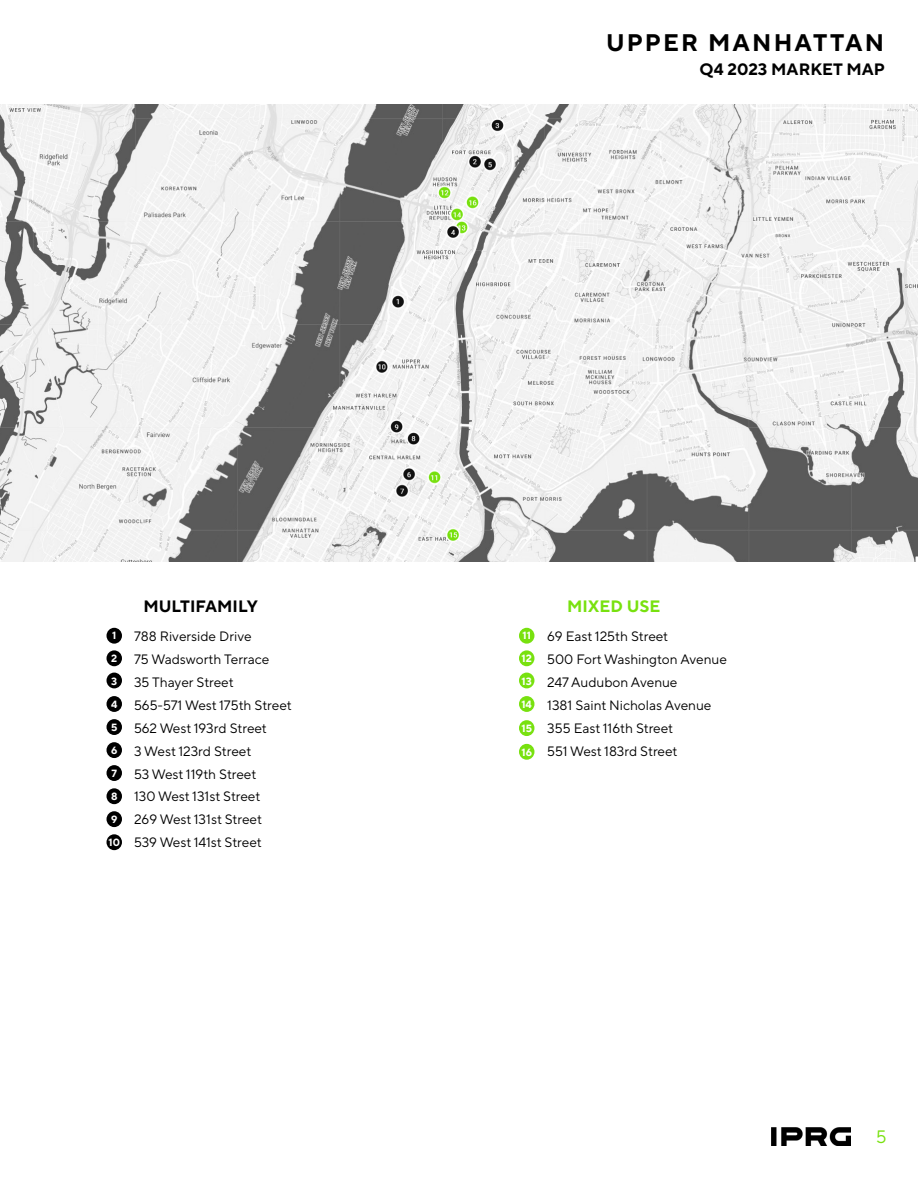
<style>
.page{position:relative;width:918px;height:1188px;background:#fff}
.page>*{position:absolute;margin:0;border:0;box-sizing:border-box;transform-origin:0 0}
.t1{font:700 24px "TT Norms Pro";letter-spacing:.09em;color:#000}
.t2{font:18px "TT Norms Pro";color:#78e10f}
.t3{font:700 16.5px "TT Norms Pro";color:#000}
.t4{font:700 16.5px "TT Norms Pro";color:#78e10f}
.t5{font:13.65px "TT Norms Pro";color:#000}
.t6{font:700 10.5px "TT Norms Pro";color:#fff}
</style>
<div class="page">
<img style="left:772px;top:1127px;width:78px;height:19px">
<hr style="left:0;top:103px;width:1px;height:179px;background:#ececed">
<img style="left:0;top:104px;width:918px;height:457px">
<div style="left:107px;top:628px;width:15px;height:16px;background:#000;border-radius:50%"></div>
<div style="left:107px;top:650px;width:15px;height:16px;background:#000;border-radius:50%"></div>
<div style="left:107px;top:673px;width:15px;height:15px;background:#000;border-radius:50%"></div>
<div style="left:107px;top:696px;width:15px;height:16px;background:#000;border-radius:50%"></div>
<div style="left:107px;top:719px;width:15px;height:16px;background:#000;border-radius:50%"></div>
<div style="left:107px;top:742px;width:15px;height:16px;background:#000;border-radius:50%"></div>
<div style="left:107px;top:765px;width:15px;height:16px;background:#000;border-radius:50%"></div>
<div style="left:107px;top:788px;width:15px;height:16px;background:#000;border-radius:50%"></div>
<div style="left:107px;top:811px;width:15px;height:16px;background:#000;border-radius:50%"></div>
<div style="left:107px;top:834px;width:15px;height:16px;background:#000;border-radius:50%"></div>
<div style="left:519px;top:628px;width:15px;height:16px;background:#78e10f;border-radius:50%"></div>
<div style="left:519px;top:696px;width:15px;height:16px;background:#78e10f;border-radius:50%"></div>
<div style="left:519px;top:650px;width:15px;height:16px;background:#78e10f;border-radius:50%"></div>
<div style="left:519px;top:720px;width:15px;height:16px;background:#78e10f;border-radius:50%"></div>
<div style="left:519px;top:673px;width:15px;height:15px;background:#78e10f;border-radius:50%"></div>
<div style="left:519px;top:744px;width:15px;height:16px;background:#78e10f;border-radius:50%"></div>
<p class="t1" style="left:606px;top:25px;width:280px">UPPER MANHATTAN</p>
<p class="t3" style="left:700px;top:57px;width:187px">Q4 2023 MARKET MAP</p>
<p class="t6" style="left:112px;top:628px;width:6px">1</p>
<p class="t6" style="left:111px;top:651px;width:8px">2</p>
<p class="t6" style="left:111px;top:673px;width:8px">3</p>
<p class="t6" style="left:111px;top:696px;width:8px">4</p>
<p class="t6" style="left:111px;top:719px;width:8px">5</p>
<p class="t6" style="left:111px;top:742px;width:8px">6</p>
<p class="t6" style="left:112px;top:765px;width:7px">7</p>
<p class="t6" style="left:111px;top:789px;width:8px">8</p>
<p class="t6" style="left:111px;top:812px;width:8px">9</p>
<p class="t6" style="left:108px;top:835px;width:13px">10</p>
<p class="t3" style="left:144px;top:594px;width:116px">MULTIFAMILY</p>
<p class="t4" style="left:567px;top:594px;width:95px">MIXED USE</p>
<p class="t5" style="left:134px;top:626px;width:119px">788 Riverside Drive</p>
<p class="t5" style="left:134px;top:649px;width:137px">75 Wadsworth Terrace</p>
<p class="t5" style="left:134px;top:672px;width:101px">35 Thayer Street</p>
<p class="t5" style="left:134px;top:695px;width:159px">565-571 West 175th Street</p>
<p class="t5" style="left:134px;top:718px;width:134px">562 West 193rd Street</p>
<p class="t5" style="left:134px;top:741px;width:119px">3 West 123rd Street</p>
<p class="t5" style="left:134px;top:764px;width:124px">53 West 119th Street</p>
<p class="t5" style="left:134px;top:787px;width:128px">130 West 131st Street</p>
<p class="t5" style="left:134px;top:810px;width:129px">269 West 131st Street</p>
<p class="t5" style="left:134px;top:833px;width:129px">539 West 141st Street</p>
<p class="t6" style="left:522px;top:628px;width:10px">11</p>
<p class="t6" style="left:522px;top:651px;width:12px">12</p>
<p class="t6" style="left:522px;top:673px;width:12px">13</p>
<p class="t6" style="left:521px;top:696px;width:12px">14</p>
<p class="t6" style="left:521px;top:720px;width:12px">15</p>
<p class="t6" style="left:521px;top:744px;width:12px">16</p>
<p class="t5" style="left:547px;top:626px;width:122px">69 East 125th Street</p>
<p class="t5" style="left:547px;top:649px;width:181px">500 Fort Washington Avenue</p>
<p class="t5" style="left:547px;top:672px;width:132px">247 Audubon Avenue</p>
<p class="t5" style="left:547px;top:695px;width:166px">1381 Saint Nicholas Avenue</p>
<p class="t5" style="left:547px;top:718px;width:127px">355 East 116th Street</p>
<p class="t5" style="left:547px;top:741px;width:132px">551 West 183rd Street</p>
<h2 class="t2" style="left:876px;top:1124px;width:12px">5</h2>
</div>
